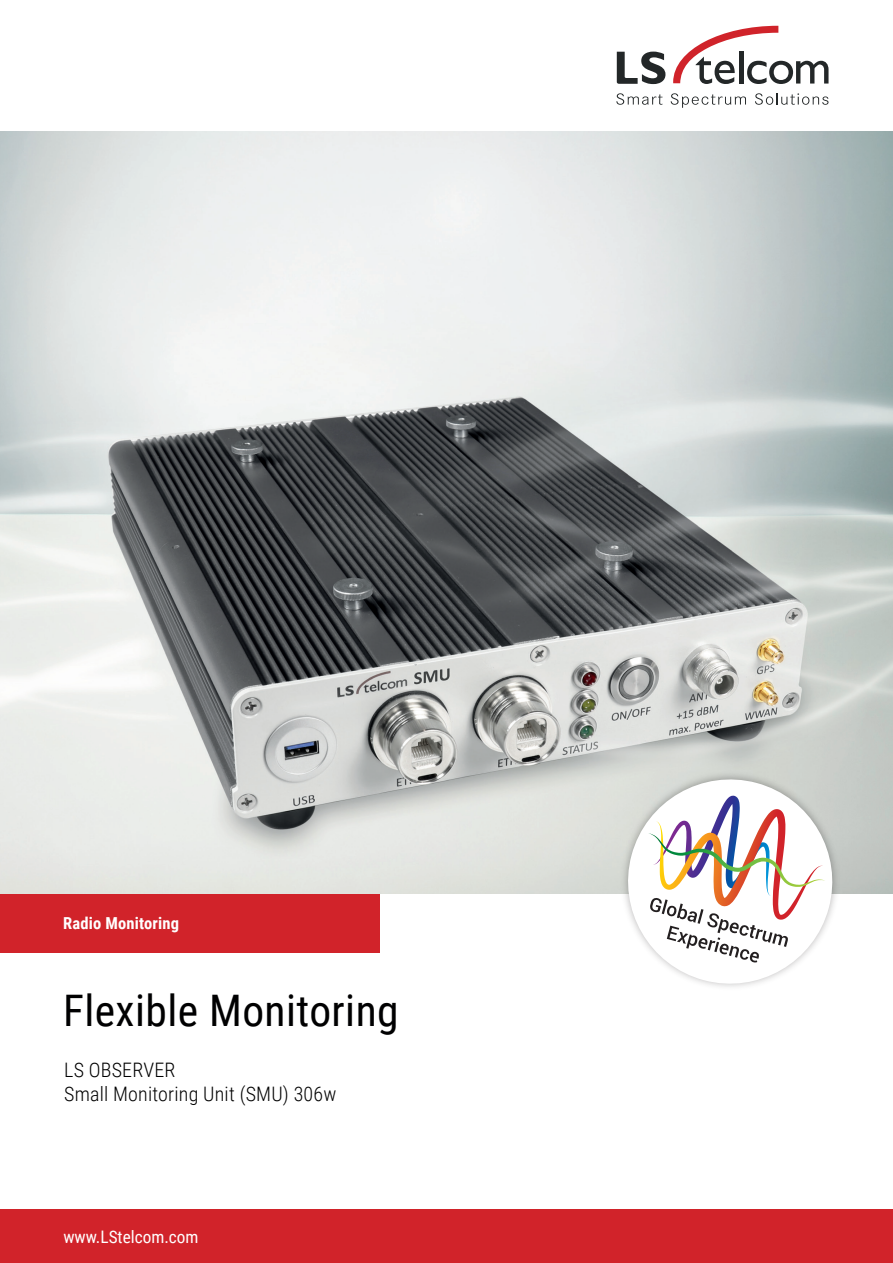
<style>
.page{position:relative;width:893px;height:1263px;background:#fff}
.page>*{position:absolute;margin:0;border:0;box-sizing:border-box;transform-origin:0 0}
.t1{font:43.5px "Roboto Condensed";letter-spacing:.01em;color:#000001}
.t2{font:300 19.95px/24px "Roboto Condensed";letter-spacing:.01em;color:#000001}
.t3{font:17.25px "Roboto Condensed";color:#fff}
.t4{font:700 16.5px "Roboto Condensed";letter-spacing:.01em;color:#fff}
</style>
<div class="page">
<img style="left:0;top:132px;width:893px;height:762px">
<svg style="left:673px;top:26px;width:155px;height:58px"></svg>
<svg style="left:617px;top:52px;width:48px;height:32px"></svg>
<svg style="left:616px;top:93px;width:46px;height:12px"></svg>
<svg style="left:671px;top:93px;width:75px;height:15px"></svg>
<svg style="left:755px;top:93px;width:73px;height:12px"></svg>
<img style="left:603px;top:743px;width:266px;height:151px">
<svg style="left:617px;top:768px;width:226px;height:219px"></svg>
<svg style="left:648px;top:796px;width:177px;height:166px"></svg>
<div style="left:0;top:894px;width:380px;height:58px;background:#d1232a"></div>
<div style="left:0;top:1210px;width:893px;height:53px;background:#d1232a"></div>
<p class="t4" style="left:63px;top:911px;width:117px">Radio Monitoring</p>
<h1 class="t1" style="left:63px;top:980px;width:337px">Flexible Monitoring</h1>
<p class="t2" style="left:64px;top:1057px;width:274px">LS OBSERVER<br>Small Monitoring Unit (SMU) 306w</p>
<p class="t3" style="left:63px;top:1225px;width:137px">www.LStelcom.com</p>
</div>
